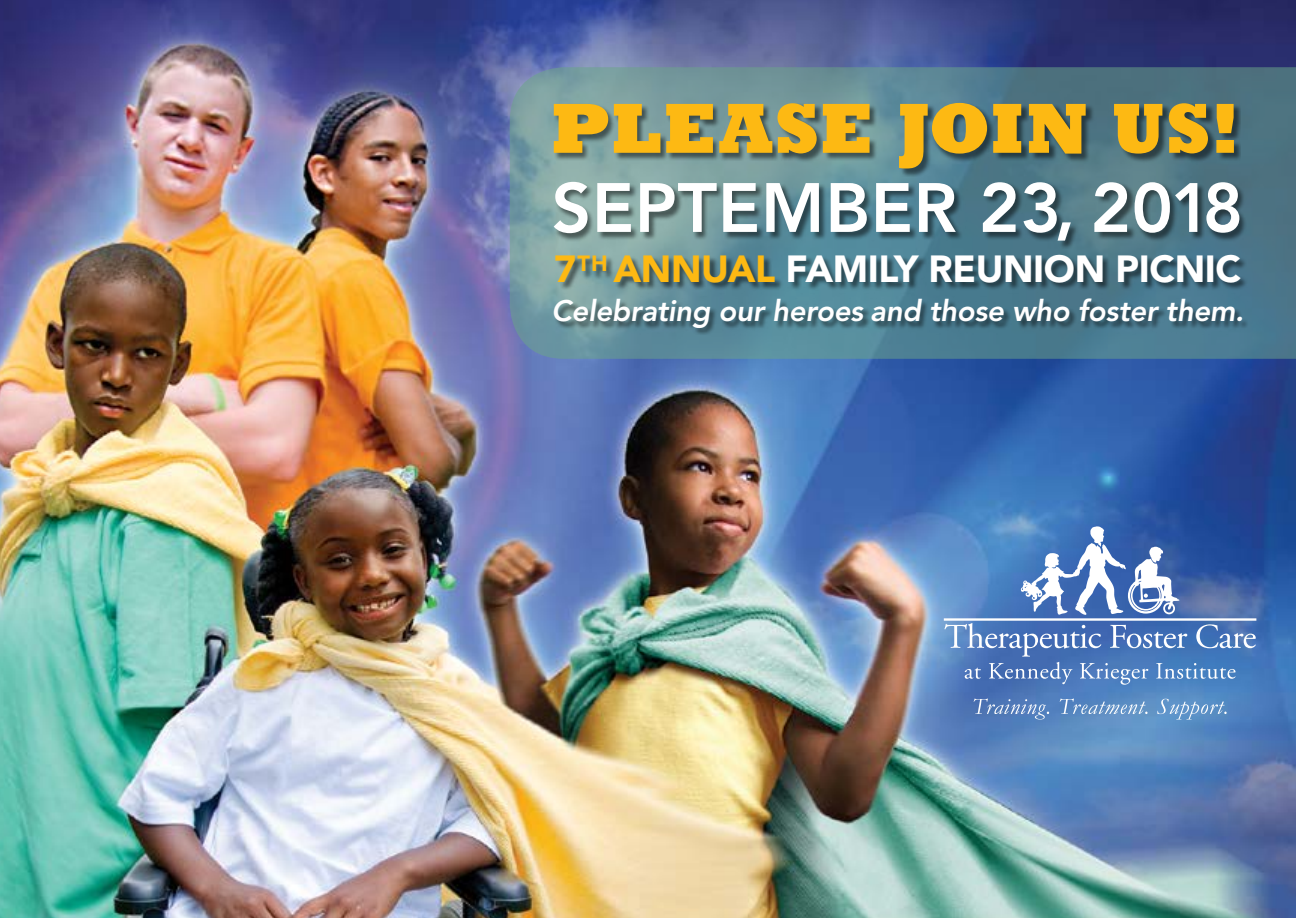
<style>
.page{position:relative;width:1296px;height:918px;background:#fff}
.page>*{position:absolute;margin:0;border:0;box-sizing:border-box;transform-origin:0 0}
.t1{font:800 72px "Rockwell Std";letter-spacing:.02em;color:#fdb913}
.t2{font:800 69px "Avenir";letter-spacing:.01em;color:#fff}
.t3{font:900 37.5px "Avenir";letter-spacing:-.01em;color:#fff}
.t4{font:italic 800 29.4px "Avenir";letter-spacing:-.01em;color:#fff}
.s1{color:#fdb913}
</style>
<div class="page">
<img style="left:0;top:0;width:1296px;height:918px">
<svg style="left:510px;top:67px;width:786px;height:292px;background:#5e8694"></svg>
<hr style="left:944px;top:618px;width:312px;height:3px;background:#fff">
<svg style="left:1021px;top:526px;width:158px;height:89px"></svg>
<svg style="left:974px;top:699px;width:75px;height:21px;background:#688cc2"></svg>
<svg style="left:1060px;top:699px;width:88px;height:15px"></svg>
<svg style="left:1157px;top:699px;width:70px;height:21px"></svg>
<svg style="left:944px;top:623px;width:312px;height:62px;background:#5c85c0"></svg>
<div style="left:554px;top:181px;width:693px;height:68px;background:#000;opacity:.5"></div>
<div style="left:554px;top:255px;width:695px;height:80px;background:#000;opacity:.5"></div>
<div style="left:554px;top:102px;width:687px;height:75px;background:#000;opacity:.5"></div>
<h1 class="t1" style="left:551px;top:84px;width:690px">PLEASE JOIN US!</h1>
<h2 class="t2" style="left:552px;top:167px;width:693px">SEPTEMBER 23, 2018</h2>
<p class="t3" style="left:554px;top:246px;width:689px"><span class="s1">7</span><sup>TH</sup> <span class="s1">ANNUAL</span> FAMILY REUNION PICNIC</p>
<p class="t4" style="left:552px;top:293px;width:694px">Celebrating our heroes and those who foster them.</p>
</div>
